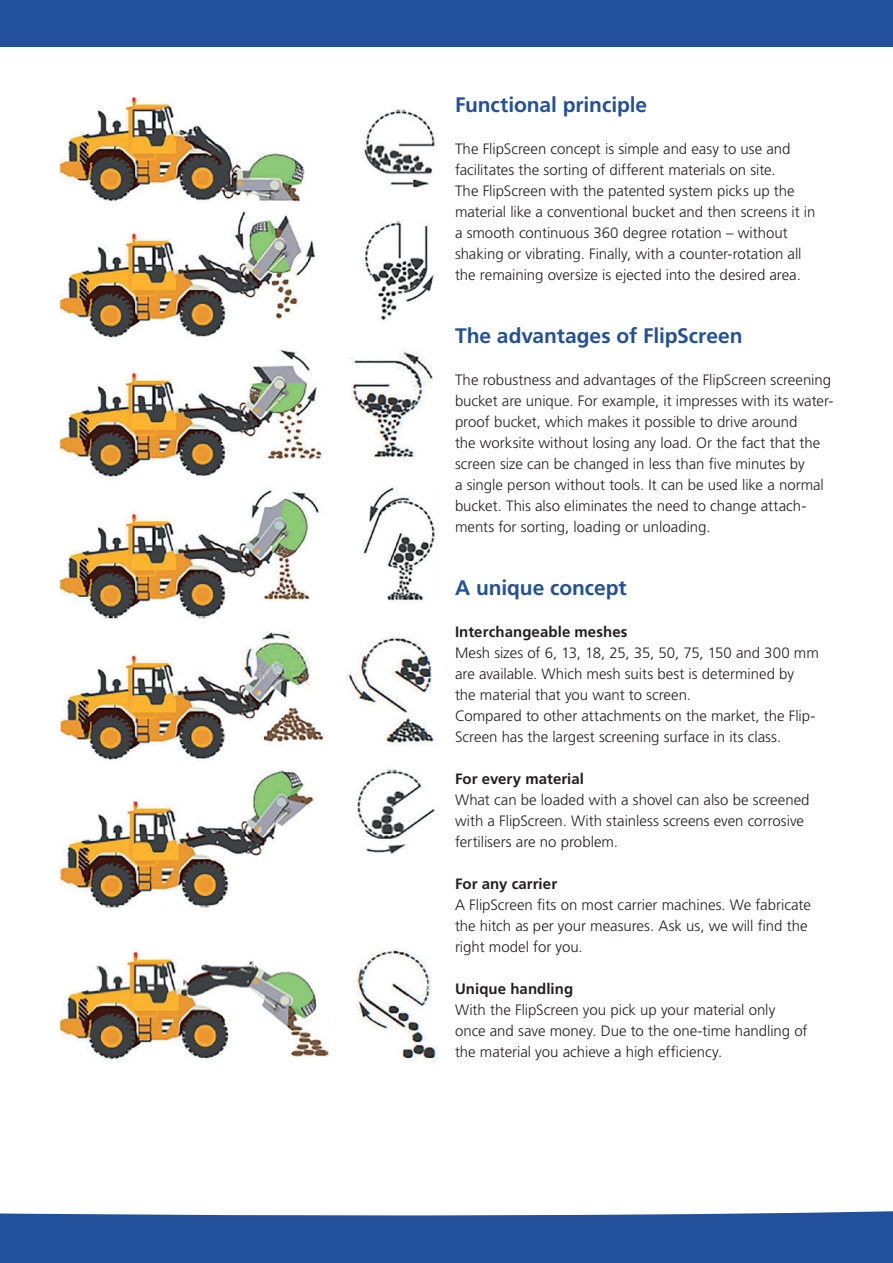
<style>
.page{position:relative;width:893px;height:1263px;background:#fff}
.page>*{position:absolute;margin:0;border:0;box-sizing:border-box;transform-origin:0 0}
.t1{font:700 21px "Frutiger LT";letter-spacing:-.005em;color:#23509a}
.t2{font:300 15px/21px "Frutiger LT";color:#231f20}
.t3{font:700 15px "Frutiger LT";letter-spacing:.005em;color:#231f20}
</style>
<div class="page">
<img style="left:60px;top:97px;width:378px;height:965px">
<svg style="left:0;top:1211px;width:893px;height:52px;background:#315ba0"></svg>
<div style="left:0;top:0;width:893px;height:47px;background:#23509a"></div>
<h1 class="t1" style="left:455px;top:92px;width:194px">Functional principle</h1>
<p class="t2" style="left:455px;top:139px;width:362px">The FlipScreen concept is simple and easy to use and facilitates the sorting of different materials on site.<br>The FlipScreen with the patented system picks up the material like a conventional bucket and then screens it in a smooth continuous 360 degree rotation – without shaking or vibrating. Finally, with a counter-rotation all the remaining oversize is ejected into the desired area.</p>
<h1 class="t1" style="left:455px;top:323px;width:289px">The advantages of FlipScreen</h1>
<p class="t2" style="left:455px;top:370px;width:380px">The robustness and advantages of the FlipScreen screening bucket are unique. For example, it impresses with its water&shy;proof bucket, which makes it possible to drive around<br>the worksite without losing any load. Or the fact that the screen size can be changed in less than five minutes by<br>a single person without tools. It can be used like a normal bucket. This also eliminates the need to change attach&shy;ments for sorting, loading or unloading.</p>
<h1 class="t1" style="left:455px;top:575px;width:173px">A unique concept</h1>
<p class="t3" style="left:455px;top:623px;width:174px">Interchangeable meshes</p>
<p class="t2" style="left:455px;top:643px;width:365px">Mesh sizes of 6, 13, 18, 25, 35, 50, 75, 150 and 300 mm are available. Which mesh suits best is determined by<br>the material that you want to screen.<br>Compared to other attachments on the market, the Flip-Screen has the largest screening surface in its class.</p>
<p class="t3" style="left:455px;top:770px;width:131px">For every material</p>
<p class="t2" style="left:455px;top:790px;width:356px">What can be loaded with a shovel can also be screened with a FlipScreen. With stainless screens even corrosive fertilisers are no problem.</p>
<p class="t3" style="left:455px;top:875px;width:104px">For any carrier</p>
<p class="t2" style="left:455px;top:895px;width:357px">A FlipScreen fits on most carrier machines. We fabricate the hitch as per your measures. Ask us, we will find the right model for you.</p>
<p class="t3" style="left:455px;top:980px;width:120px">Unique handling</p>
<p class="t2" style="left:455px;top:1000px;width:354px">With the FlipScreen you pick up your material only once and save money. Due to the one-time handling of the material you achieve a high efficiency.</p>
</div>
